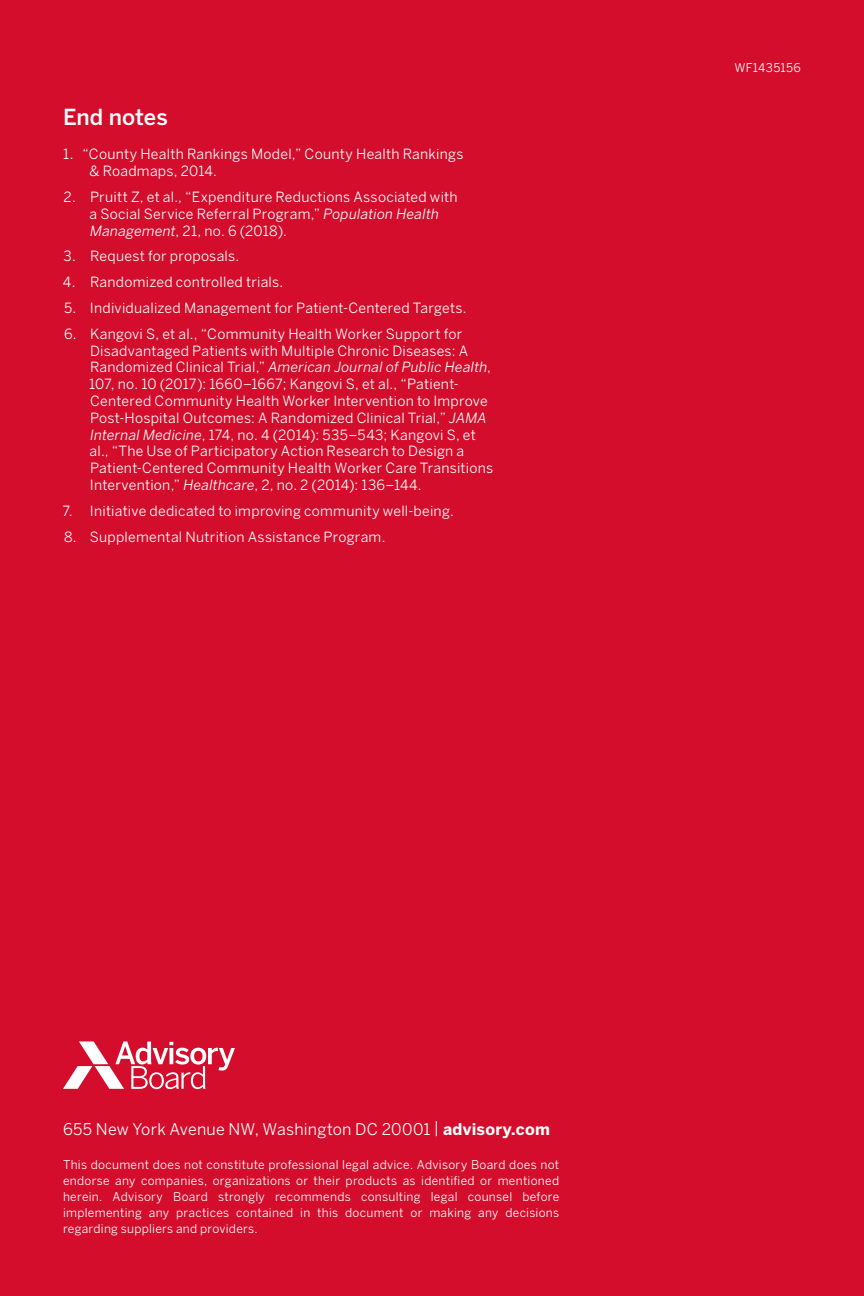
<style>
.page{position:relative;width:864px;height:1296px;background:#d30d2b}
.page>*{position:absolute;margin:0;border:0;box-sizing:border-box;transform-origin:0 0}
.t1{font:500 22px "Benton Sans";color:#fff}
.t2{font:16px "Benton Sans";letter-spacing:.015em;color:#fff}
.t3{font:14px/16.8px "Benton Sans";letter-spacing:.02em;color:#fff}
.t4{font:12px/16px "Benton Sans";letter-spacing:.025em;color:#fff;text-align:justify}
.s1{font-style:italic}
.s2{font-weight:700}
</style>
<div class="page">
<svg style="left:63px;top:1041px;width:172px;height:48px"></svg>
<h1 class="t1" style="left:63px;top:104px;width:106px">End notes</h1>
<p class="t3" style="left:89px;top:146px;width:376px;text-indent:-26px">1. “County Health Rankings Model,” County Health Rankings &amp; Roadmaps, 2014.</p>
<p class="t3" style="left:90px;top:188px;width:370px;text-indent:-26px">2. Pruitt Z, et al., “Expenditure Reductions Associated with a Social Service Referral Program,” <span class="s1">Population Health<br>Management</span>, 21, no. 6 (2018).</p>
<p class="t3" style="left:64px;top:248px;width:177px">3. Request for proposals.</p>
<p class="t3" style="left:63px;top:274px;width:222px">4. Randomized controlled trials.</p>
<p class="t3" style="left:64px;top:299px;width:404px">5. Individualized Management for Patient-Centered Targets.</p>
<p class="t3" style="left:89px;top:325px;width:406px;text-indent:-25px">6. Kangovi S, et al., “Community Health Worker Support for Disadvantaged Patients with Multiple Chronic Diseases: A Randomized Clinical Trial,” <span class="s1">American Journal of Public Health</span>, 107, no. 10 (2017): 1660–1667; Kangovi S, et al., “Patient-Centered Community Health Worker Intervention to Improve Post-Hospital Outcomes: A Randomized Clinical Trial,” <span class="s1">JAMA Internal Medicine</span>, 174, no. 4 (2014): 535–543; Kangovi S, et al., “The Use of Participatory Action Research to Design a Patient-Centered Community Health Worker Care Transitions Intervention,” <span class="s1">Healthcare</span>, 2, no. 2 (2014): 136–144.</p>
<p class="t3" style="left:62px;top:502px;width:393px">7. Initiative dedicated to improving community well-being.</p>
<p class="t3" style="left:64px;top:528px;width:323px">8. Supplemental Nutrition Assistance Program.</p>
<p class="t4" style="left:734px;top:60px;width:68px">WF1435156</p>
<p class="t2" style="left:63px;top:1120px;width:488px">655 New York Avenue NW, Washington DC 20001 | <span class="s2">advisory.com</span></p>
<p class="t4" style="left:63px;top:1157px;width:498px">This document does not constitute professional legal advice. Advisory Board does not endorse any companies, organizations or their products as identified or mentioned herein. Advisory Board strongly recommends consulting legal counsel before implementing any practices contained in this document or making any decisions regarding suppliers and providers.</p>
</div>
